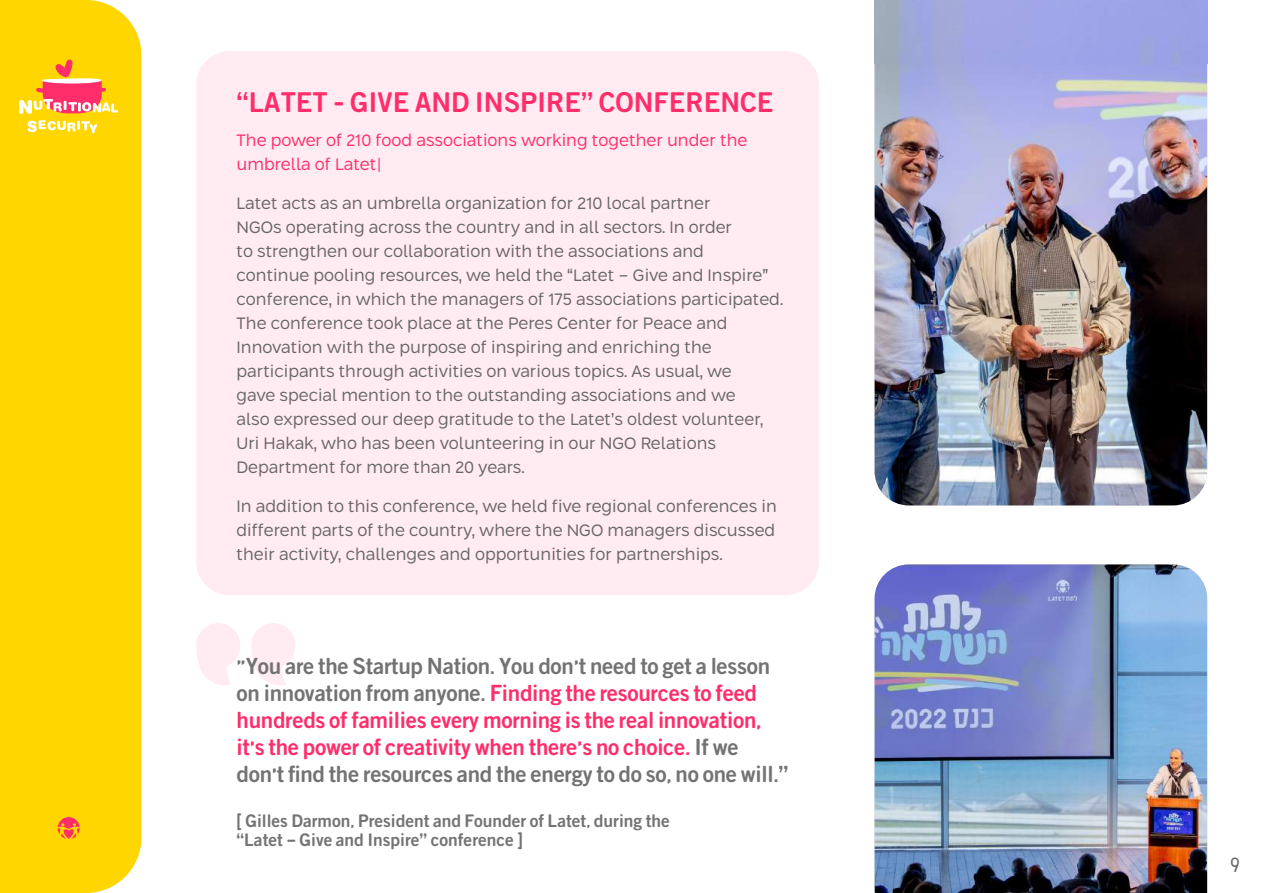
<style>
.page{position:relative;width:1263px;height:893px;background:#fff}
.page>*{position:absolute;margin:0;border:0;box-sizing:border-box;transform-origin:0 0}
.t1{font:33px "Next Exit Round";color:#ff2e6b}
.t2{font:300 28.5px "Next Exit Round";color:#676769}
.t3{font:27px/27px "Next Exit Round";letter-spacing:-.01em;color:#737373}
.t4{font:21px "Next Exit Round";color:#737373}
.t5{font:19.5px/24px "RAG Sans 1.1 Light";color:#676769}
.t6{font:19.5px/24px "RAG Sans 1.1 Light";color:#ff2e6b}
.s1{color:#ff2e6b}
</style>
<div class="page">
<img style="left:875px;top:64px;width:332px;height:441px">
<img style="left:875px;top:564px;width:332px;height:329px">
<div style="left:196px;top:51px;width:623px;height:544px;background:#ffebf1;border-radius:34px"></div>
<svg style="left:196px;top:623px;width:99px;height:62px"></svg>
<div style="left:0;top:0;width:141px;height:893px;background:#ffd600"></div>
<svg style="left:58px;top:817px;width:22px;height:22px"></svg>
<svg style="left:19px;top:60px;width:99px;height:54px;background:#ffaa46"></svg>
<svg style="left:27px;top:120px;width:70px;height:13px"></svg>
<h1 class="t1" style="left:237px;top:85px;width:539px">“LATET - GIVE AND INSPIRE” CONFERENCE</h1>
<p class="t6" style="left:237px;top:130px;width:512px">The power of 210 food associations working together under the umbrella of Latet|</p>
<p class="t5" style="left:237px;top:193px;width:548px">Latet acts as an umbrella organization for 210 local partner<br>NGOs operating across the country and in all sectors In. order<br>to strengthen our collaboration with the associations and<br>continue pooling resources, we held the “Latet - Give and Inspire“ conference in, which the managers of 175 associations participated.<br>The conference took place at the Peres Center for Peace and Innovation with the purpose of inspiring and enriching the participants through activities on various topics. As usual, we<br>gave special mention to the outstanding associations and we<br>also expressed our deep gratitude to the Latet s’ oldest volunteer, Uri Hakak, who has been volunteering in our NGO Relations Department for more than 20 years.</p>
<p class="t5" style="left:237px;top:496px;width:542px;text-align:justify">In addition to this conference, we held five regional conferences in different parts of the country, where the NGO managers discussed their activity, challenges and opportunities for partnerships.</p>
<p class="t3" style="left:237px;top:653px;width:553px">"YouaretheStartupNation.Youdon t' needtogetalesson oninnovationfromanyone.<span class="s1">Findingtheresourcestofeed hundredsoffamilieseverymorningistherealinnovation,<br>s'i t thepowerofcreativitywhenthere s' nochoice</span> If<span class="s1">.</span> we<br>don t' findtheresourcesandtheenergytodoso,noonewill “.</p>
<p class="t4" style="left:237px;top:809px;width:435px">[ Gilles Darmon, President and Founder of Latet, during the</p>
<p class="t4" style="left:237px;top:829px;width:286px">“Latet – Give and Inspire” conference [</p>
<h2 class="t2" style="left:1230px;top:849px;width:11px">9</h2>
</div>
